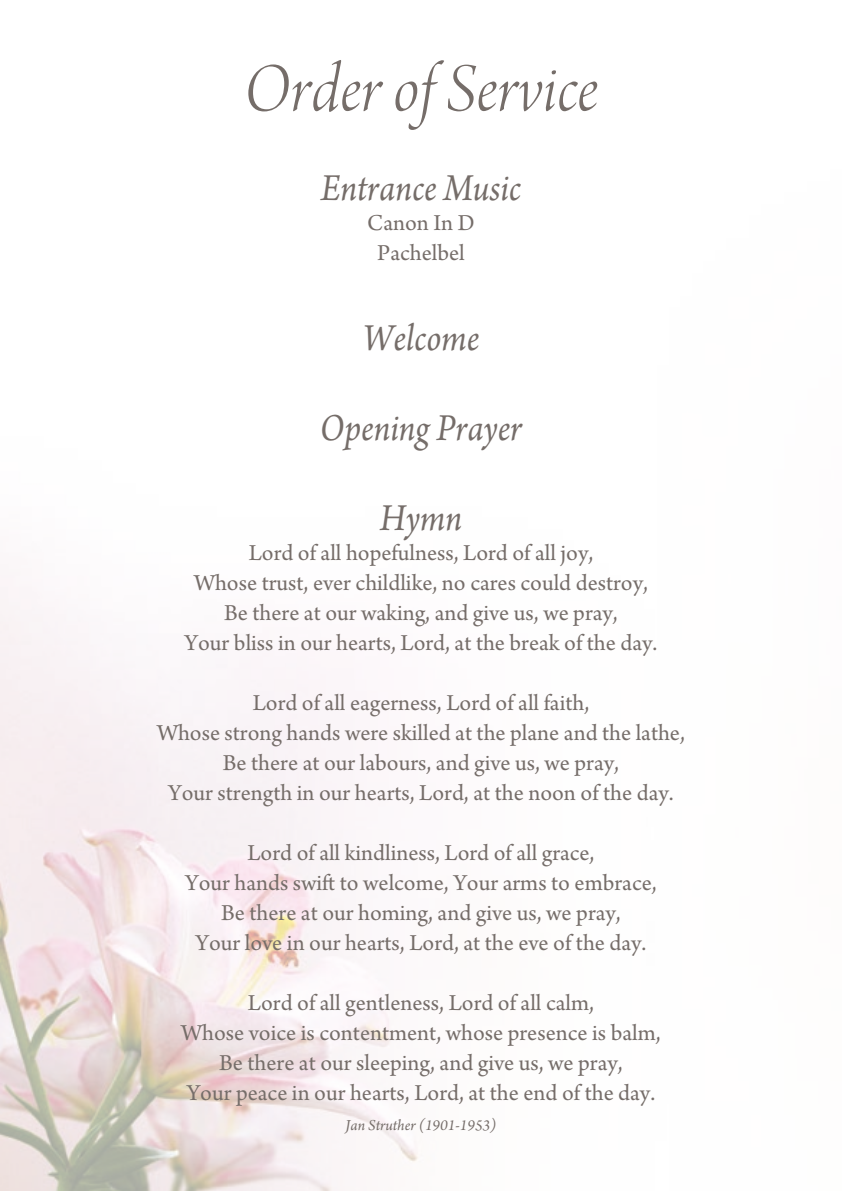
<style>
.page{position:relative;width:842px;height:1191px;background:#fff}
.page>*{position:absolute;margin:0;border:0;box-sizing:border-box;transform-origin:0 0}
.t1{font:72px "Arno Pro Light Italic Display";color:#756d69}
.t2{font:italic 40px "Arno Pro";color:#756d69;scale:.9 1}
.t3{font:24px/30px "Arno Pro";color:#756d69;text-align:center}
.t4{font:italic 16px "Arno Pro";color:#756d69}
</style>
<div class="page">
<img style="left:0;top:587px;width:418px;height:604px">
<h1 class="t1" style="left:244px;top:49px;width:356px">Order of Service</h1>
<h2 class="t2" style="left:321px;top:165px;width:224px">Entrance Music</h2>
<p class="t3" style="left:367px;top:209px;width:109px">Canon In D<br>Pachelbel</p>
<h2 class="t2" style="left:363px;top:315px;width:131px">Welcome</h2>
<h2 class="t2" style="left:320px;top:405px;width:226px">Opening Prayer</h2>
<h2 class="t2" style="left:380px;top:495px;width:93px">Hymn</h2>
<p class="t3" style="left:185px;top:539px;width:474px">Lord of all hopefulness, Lord of all joy,<br>Whose trust, ever childlike, no cares could destroy, Be there at our waking, and give us, we pray,<br>Your bliss in our hearts, Lord, at the break of the day.</p>
<p class="t3" style="left:157px;top:689px;width:529px">Lord of all eagerness, Lord of all faith,<br>Whose strong hands were skilled at the plane and the lathe, Be there at our labours, and give us, we pray,<br>Your strength in our hearts, Lord, at the noon of the day.</p>
<p class="t3" style="left:185px;top:839px;width:473px">Lord of all kindliness, Lord of all grace,<br>Your hands swift to welcome, Your arms to embrace, Be there at our homing, and give us, we pray,<br>Your love in our hearts, Lord, at the eve of the day.</p>
<p class="t3" style="left:181px;top:989px;width:481px">Lord of all gentleness, Lord of all calm,<br>Whose voice is contentment, whose presence is balm, Be there at our sleeping, and give us, we pray,<br>Your peace in our hearts, Lord, at the end of the day.</p>
<p class="t4" style="left:345px;top:1116px;width:152px">Jan Struther (1901-1953)</p>
</div>
